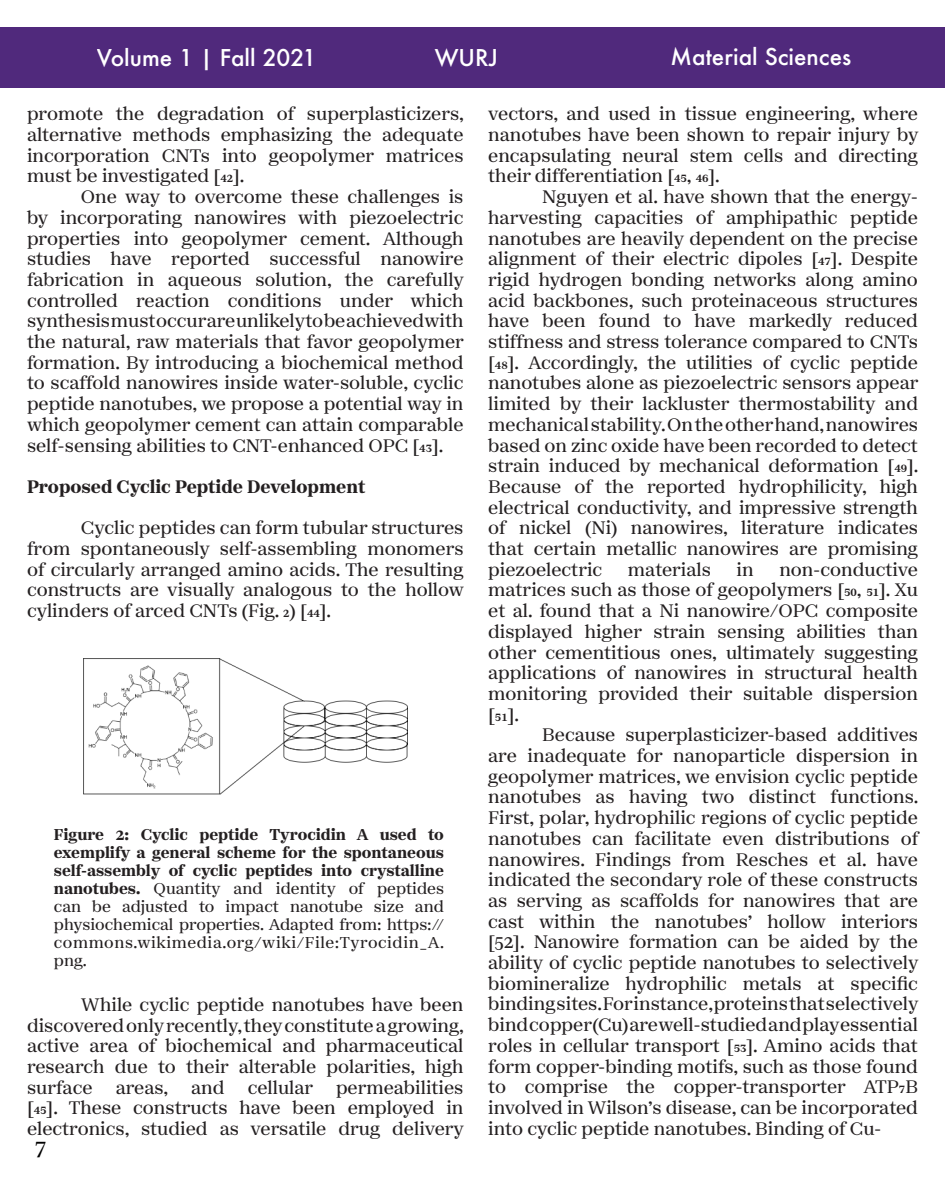
<style>
.page{position:relative;width:945px;height:1188px;background:#fff}
.page>*{position:absolute;margin:0;border:0;box-sizing:border-box;transform-origin:0 0}
.t1{font:500 22.5px "Futura";color:#fff}
.t2{font:21px "Eph Serif";color:#000}
.t3{font:17.25px/20.7px "Eph Serif";color:#231f20;text-align:justify}
.t4{font:700 17.25px "Eph Serif";color:#231f20}
.t5{font:15px/18px "Eph Serif";letter-spacing:.04em;color:#231f20;text-align:justify}
.s1{font-weight:700}
</style>
<div class="page">
<img style="left:83px;top:659px;width:324px;height:136px">
<div style="left:0;top:27px;width:945px;height:61px;background:#50297c"></div>
<p class="t1" style="left:97px;top:42px;width:221px">Volume 1 | Fall 2021</p>
<p class="t1" style="left:435px;top:42px;width:65px">WURJ</p>
<p class="t1" style="left:671px;top:42px;width:182px">Material Sciences</p>
<p class="t3" style="left:27px;top:104px;width:439px">promote the degradation of superplasticizers, alternative methods emphasizing the adequate incorporation CNTs into geopolymer matrices must be investigated [42].</p>
<p class="t3" style="left:27px;top:186px;width:438px;text-indent:54px">One way to overcome these challenges is by incorporating nanowires with piezoelectric properties into geopolymer cement. Although studies have reported successful nanowire fabrication in aqueous solution, the carefully controlled reaction conditions under which synthesis must occur are unlikely to be achieved with the natural, raw materials that favor geopolymer formation. By introducing a biochemical method to scaffold nanowires inside water-soluble, cyclic peptide nanotubes, we propose a potential way in which geopolymer cement can attain comparable self-sensing abilities to CNT-enhanced OPC [43].</p>
<p class="t4" style="left:27px;top:474px;width:340px">Proposed Cyclic Peptide Development</p>
<p class="t3" style="left:27px;top:518px;width:438px;text-indent:54px">Cyclic peptides can form tubular structures from spontaneously self-assembling monomers of circularly arranged amino acids. The resulting constructs are visually analogous to the hollow cylinders of arced CNTs (Fig. 2) [44].</p>
<p class="t5" style="left:54px;top:826px;width:392px"><span class="s1">Figure 2: Cyclic peptide Tyrocidin A used to exemplify a general scheme for the spontaneous self-assembly of cyclic peptides into crystalline nanotubes.</span> Quantity and identity of peptides can be adjusted to impact nanotube size and physiochemical properties. Adapted from: https:// commons.wikimedia.org/wiki/File:Tyrocidin_A. png.</p>
<p class="t3" style="left:27px;top:994px;width:438px;text-indent:54px">While cyclic peptide nanotubes have been discovered only recently, they constitute a growing, active area of biochemical and pharmaceutical research due to their alterable polarities, high surface</p>
<p class="t3" style="left:27px;top:1077px;width:438px;text-align:right">permeabilities<br>[45]. These constructs have been employed in</p>
<p class="t3" style="left:27px;top:1118px;width:438px">electronics, studied as versatile drug delivery</p>
<p class="t3" style="left:116px;top:1077px;width:54px">areas,</p>
<p class="t3" style="left:191px;top:1077px;width:35px">and</p>
<p class="t3" style="left:248px;top:1077px;width:67px">cellular</p>
<p class="t2" style="left:35px;top:1134px;width:12px">7</p>
<p class="t3" style="left:488px;top:104px;width:432px">vectors, and used in tissue engineering, where nanotubes have been shown to repair injury by encapsulating neural stem cells and directing their differentiation [45, 46].</p>
<p class="t3" style="left:488px;top:186px;width:432px;text-indent:54px">Nguyen et al. have shown that the energy&shy;harvesting capacities of amphipathic peptide nanotubes are heavily dependent on the precise alignment of their electric dipoles [47]. Despite rigid hydrogen bonding networks along amino acid backbones, such proteinaceous structures have been found to have markedly reduced stiffness and stress tolerance compared to CNTs [48]. Accordingly, the utilities of cyclic peptide nanotubes alone as piezoelectric sensors appear limited by their lackluster thermostability and mechanical stability. On the other hand, nanowires based on zinc oxide have been recorded to detect strain induced by mechanical deformation [49].<br>Because of the reported hydrophilicity, high electrical conductivity, and impressive strength of nickel (Ni) nanowires, literature indicates that certain metallic nanowires are promising piezoelectric</p>
<p class="t3" style="left:488px;top:559px;width:431px;text-indent:291px">non-conductive matrices such as those of geopolymers [50, 51]. Xu et al. found that a Ni nanowire/OPC composite displayed higher strain sensing abilities than other cementitious ones, ultimately suggesting applications of nanowires in structural health monitoring provided their suitable dispersion [51].</p>
<p class="t3" style="left:488px;top:725px;width:432px;text-indent:54px">Because superplasticizer-based additives are inadequate for nanoparticle dispersion in geopolymer matrices, we envision cyclic peptide nanotubes as having two distinct functions.<br>First, polar, hydrophilic regions of cyclic peptide nanotubes can facilitate even distributions of nanowires. Findings from Resches et al. have indicated the secondary role of these constructs as serving as scaffolds for nanowires that are cast within the nanotubes’ hollow interiors [52]. Nanowire formation can be aided by the ability of cyclic peptide nanotubes to selectively biomineralize hydrophilic metals at specific binding sites. For instance, proteins that selectively bind copper (Cu) are well-studied and play essential roles in cellular transport [53]. Amino acids that form copper-binding motifs, such as those found to comprise the copper-transporter ATP7B involved in Wilson’s disease, can be incorporated</p>
<p class="t3" style="left:488px;top:1118px;width:395px">into cyclic peptide nanotubes. Binding of Cu-</p>
<p class="t3" style="left:628px;top:559px;width:84px">materials</p>
<p class="t3" style="left:737px;top:559px;width:19px">in</p>
</div>
